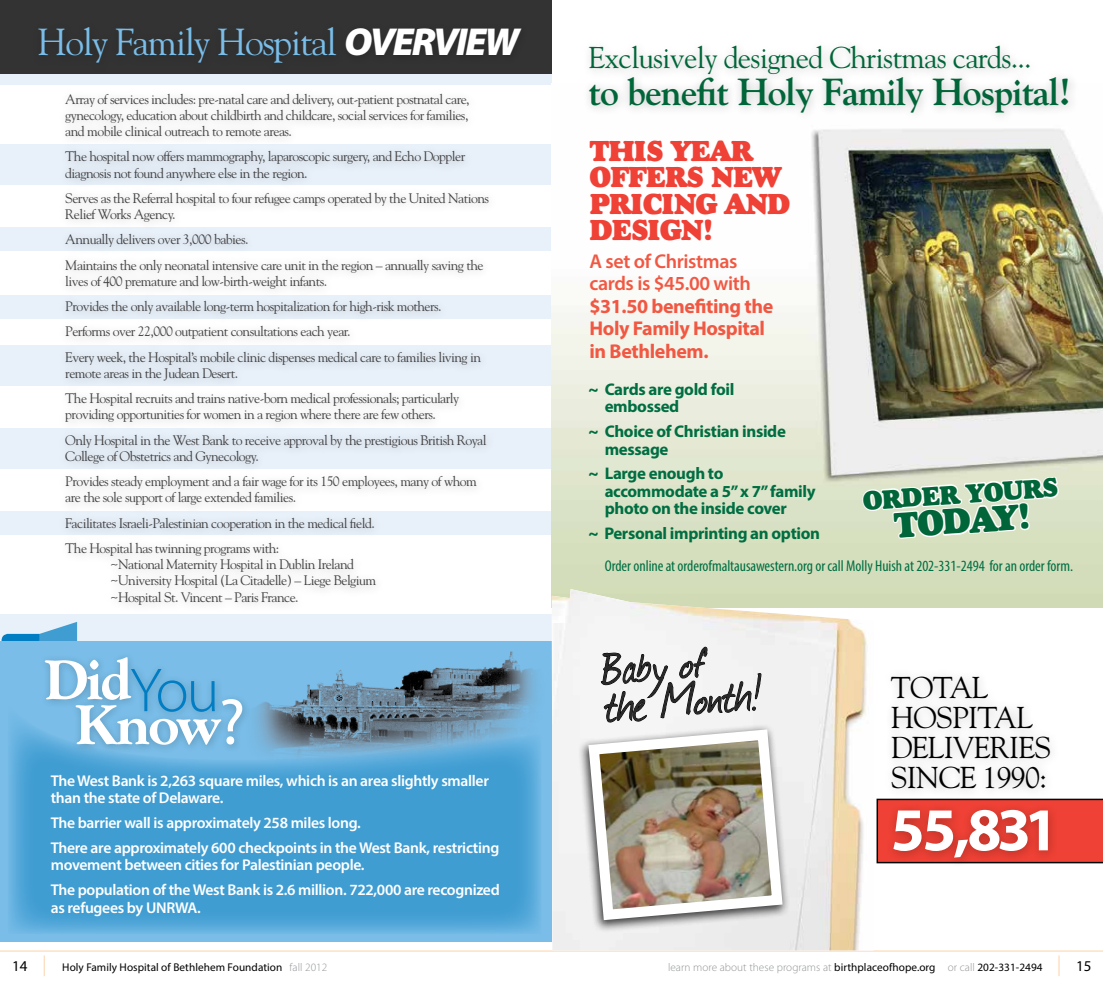
<style>
.page{position:relative;width:1103px;height:990px;background:#fff}
.page>*{position:absolute;margin:0;border:0;box-sizing:border-box;transform-origin:0 0}
.t1{font:700 61.25px "Myriad Pro";color:#fff}
.t2{font:800 56.12px/44.9px "Goudy";letter-spacing:-.04em;color:#fff;text-align:center}
.t3{font:55.25px "Journal";color:#292829}
.t4{font:700 37.5px "Goudy";letter-spacing:-.025em;color:#006538}
.t5{font:37.5px "Goudy";letter-spacing:-.035em;color:#79bde8}
.t6{font:36.25px "Goudy Heavyface";color:#006538}
.t7{font:30.12px/30.1px "Goudy";letter-spacing:-.025em;color:#000}
.t8{font:30px "Goudy";letter-spacing:-.025em;color:#006538}
.t9{font:29.38px/26.6px "Goudy Heavyface";letter-spacing:-.045em;color:#ef4135}
.t10{font:26.88px "Goudy Heavyface";color:#006538}
.t11{font:700 20px/22.5px "Myriad Pro";letter-spacing:-.02em;color:#f15843}
.t12{font:600 20px/22.5px "Myriad Pro";letter-spacing:-.02em;color:#f15843}
.t13{font:700 16.88px/17.5px "Myriad Pro";letter-spacing:-.02em;color:#006e42}
.t14{font:600 15.62px/24.8px "Myriad Pro";letter-spacing:-.02em;color:#fff}
.t15{font:condensed 15.62px "Myriad Pro";letter-spacing:-.005em;color:#006e42}
.t16{font:13.75px/25.2px "Goudy";letter-spacing:-.04em;color:#414042}
.t17{font:300 11.25px "Myriad Pro";letter-spacing:.005em;color:#939598}
.t18{font:11.25px "Myriad Pro";letter-spacing:.005em;color:#000}
.s1{font-family:"Myriad Pro";font-weight:900;font-style:italic;font-size:39.12px;color:#fff}
.s2{font-family:"Myriad Pro";font-weight:300;font-size:62.62px;color:#007dc3}
.s3{font-family:"Myriad Pro";font-weight:400;font-size:65.25px}
.s4{font-size:15px}
.s5{font-size:20.62px;color:#fcd1a8}
.s6{font-weight:300;color:#939598}
.s7{font-weight:400;color:#000}
.s8{font-weight:400;font-size:20.62px;color:#fcd1a8}
.s9{font-weight:400;font-size:15px;color:#000}
</style>
<div class="page">
<div style="left:0;top:614px;width:551px;height:40px;background:#e8f1fa"></div>
<svg style="left:876px;top:799px;width:226px;height:64px"></svg>
<svg style="left:2px;top:622px;width:75px;height:19px"></svg>
<div style="left:0;top:641px;width:552px;height:300px;background:#79bde8"></div>
<img style="left:307px;top:641px;width:245px;height:56px">
<div style="left:39px;top:652px;width:212px;height:102px;background:#000;opacity:.2"></div>
<svg style="left:9px;top:697px;width:531px;height:236px;fill:#409dd2"></svg>
<div style="left:0;top:61px;width:551px;height:24px;background:#e8f1fa"></div>
<div style="left:0;top:511px;width:551px;height:24px;background:#e8f1fa"></div>
<div style="left:0;top:428px;width:551px;height:41px;background:#e8f1fa"></div>
<div style="left:0;top:345px;width:551px;height:41px;background:#e8f1fa"></div>
<div style="left:0;top:295px;width:551px;height:24px;background:#e8f1fa"></div>
<div style="left:0;top:228px;width:551px;height:23px;background:#e8f1fa"></div>
<div style="left:0;top:144px;width:551px;height:41px;background:#e8f1fa"></div>
<div style="left:0;top:0;width:551px;height:73px;background:#333334"></div>
<hr style="left:0;top:951px;width:1102px;height:1px;background:#fcd1a8">
<div style="left:882px;top:668px;width:178px;height:201px;background:#000;opacity:.25"></div>
<div style="left:57px;top:86px;width:442px;height:529px;background:#000;opacity:.25"></div>
<div style="left:31px;top:21px;width:315px;height:54px;background:#323232"></div>
<div style="left:339px;top:23px;width:190px;height:42px;background:#2e2e2f"></div>
<img style="left:551px;top:129px;width:551px;height:479px">
<img style="left:552px;top:589px;width:321px;height:361px">
<div style="left:578px;top:724px;width:212px;height:209px;background:#000;opacity:.75"></div>
<img style="left:583px;top:646px;width:205px;height:280px">
<div style="left:581px;top:39px;width:497px;height:85px;background:#000;opacity:.25"></div>
<img style="left:861px;top:232px;width:197px;height:367px">
<h3 class="t5" style="left:37px;top:19px;width:483px">Holy Family Hospital <span class="s1">OVERVIEW</span></h3>
<p class="t16" style="left:65px;top:90px;width:406px;line-height:16.2px;text-align:justify">Array of services includes: pre-natal care and delivery, out-patient postnatal care, gynecology, education about childbirth and childcare, social services for families, and mobile clinical outreach to remote areas.</p>
<p class="t16" style="left:65px;top:148px;width:401px;line-height:16.2px">The hospital now offers mammography, laparoscopic surgery, and Echo Doppler diagnosis not found anywhere else in the region.</p>
<p class="t16" style="left:65px;top:190px;width:425px;line-height:16.2px">Serves as the Referral hospital to four refugee camps operated by the United Nations<br>Relief Works Agency.</p>
<p class="t16" style="left:65px;top:227px;width:420px">Annually delivers over 3,000 babies.<br>Maintains the only neonatal intensive care unit in the region – annually saving the</p>
<p class="t16" style="left:65px;top:268px;width:417px">lives of 400 premature and low-birth-weight infants.<br>Provides the only available long-term hospitalization for high-risk mothers.<br>Performs over 22,000 outpatient consultations each year.<br>Every week, the Hospital’s mobile clinic dispenses medical care to families living in</p>
<p class="t16" style="left:65px;top:360px;width:395px">remote areas in the Judean Desert.<br>The Hospital recruits and trains native-born medical professionals; particularly</p>
<p class="t16" style="left:65px;top:401px;width:423px">providing opportunities for women in a region where there are few others.<br>Only Hospital in the West Bank to receive approval by the prestigious British Royal</p>
<p class="t16" style="left:65px;top:443px;width:413px">College of Obstetrics and Gynecology.<br>Provides steady employment and a fair wage for its 150 employees, many of whom</p>
<p class="t16" style="left:65px;top:484px;width:311px">are the sole support of large extended families.<br>Facilitates Israeli-Palestinian cooperation in the medical field.<br>The Hospital has twinning programs with:</p>
<p class="t16" style="left:110px;top:556px;width:267px;line-height:16.2px">~National Maternity Hospital in Dublin Ireland ~University Hospital (La Citadelle) – Liege Belgium ~Hospital St. Vincent – Paris France.</p>
<h3 class="t8" style="left:588px;top:39px;width:445px">Exclusively designed Christmas cards...</h3>
<h3 class="t4" style="left:588px;top:69px;width:484px">to benefit Holy Family Hospital!</h3>
<h3 class="t9" style="left:589px;top:137px;width:203px">THIS YEAR<br>OFFERS NEW<br>PRICING AND<br>DESIGN!</h3>
<h3 class="t12" style="left:589px;top:249px;width:163px">A set of Christmas cards is $45.00 with</h3>
<h3 class="t11" style="left:589px;top:294px;width:185px">$31.50 benefiting the<br>Holy Family Hospital in Bethlehem.</h3>
<p class="t13" style="left:604px;top:380px;width:131px;text-indent:-16px">~ Cards are gold foil embossed</p>
<p class="t13" style="left:604px;top:422px;width:183px;text-indent:-16px">~ Choice of Christian inside message</p>
<p class="t13" style="left:604px;top:464px;width:212px;text-indent:-16px">~ Large enough to accommodate a 5” x 7” family photo on the inside cover</p>
<p class="t13" style="left:588px;top:524px;width:233px">~ Personal imprinting an option</p>
<h3 class="t10" style="left:861px;top:484px;width:197px;rotate:-4deg">ORDER YOURS</h3>
<h3 class="t6" style="left:892px;top:503px;width:139px;rotate:-4deg">TODAY!</h3>
<p class="t15" style="left:605px;top:556px;width:469px">Order online at orderofmaltausawestern.org or call Molly Huish at 202-331-2494 for an order form.</p>
<h3 class="t3" style="left:598px;top:632px;width:106px;rotate:-5deg">Baby of</h3>
<h2 class="t2" style="left:44px;top:657px;width:202px">Did<span class="s2">You<br></span>Know<span class="s3">?</span></h2>
<p class="t14" style="left:51px;top:772px;width:439px;line-height:17.5px">The West Bank is 2,263 square miles, which is an area slightly smaller than the state of Delaware.</p>
<p class="t14" style="left:51px;top:810px;width:450px">The barrier wall is approximately 258 miles long.<br>There are approximately 600 checkpoints in the West Bank, restricting</p>
<p class="t14" style="left:51px;top:852px;width:450px">movement between cities for Palestinian people.<br>The population of the West Bank is 2.6 million. 722,000 are recognized</p>
<p class="t14" style="left:51px;top:894px;width:151px">as refugees by UNRWA.</p>
<p class="t18" style="left:12px;top:961px;width:316px"><span class="s4">14</span> <span class="s5">|</span> Holy Family Hospital of Bethlehem Foundation <span class="s6">fall 2012</span></p>
<p class="t17" style="left:668px;top:961px;width:425px">learn more about these programs at <span class="s7">birthplaceofhope.org</span> or call <span class="s7">202-331-2494</span> <span class="s8">|</span> <span class="s9">15</span></p>
<h3 class="t3" style="left:599px;top:669px;width:161px;rotate:-5deg">the Month!</h3>
<h3 class="t7" style="left:890px;top:671px;width:162px">TOTAL<br>HOSPITAL<br>DELIVERIES<br>SINCE 1990:</h3>
<h1 class="t1" style="left:890px;top:790px;width:169px">55,831</h1>
</div>
